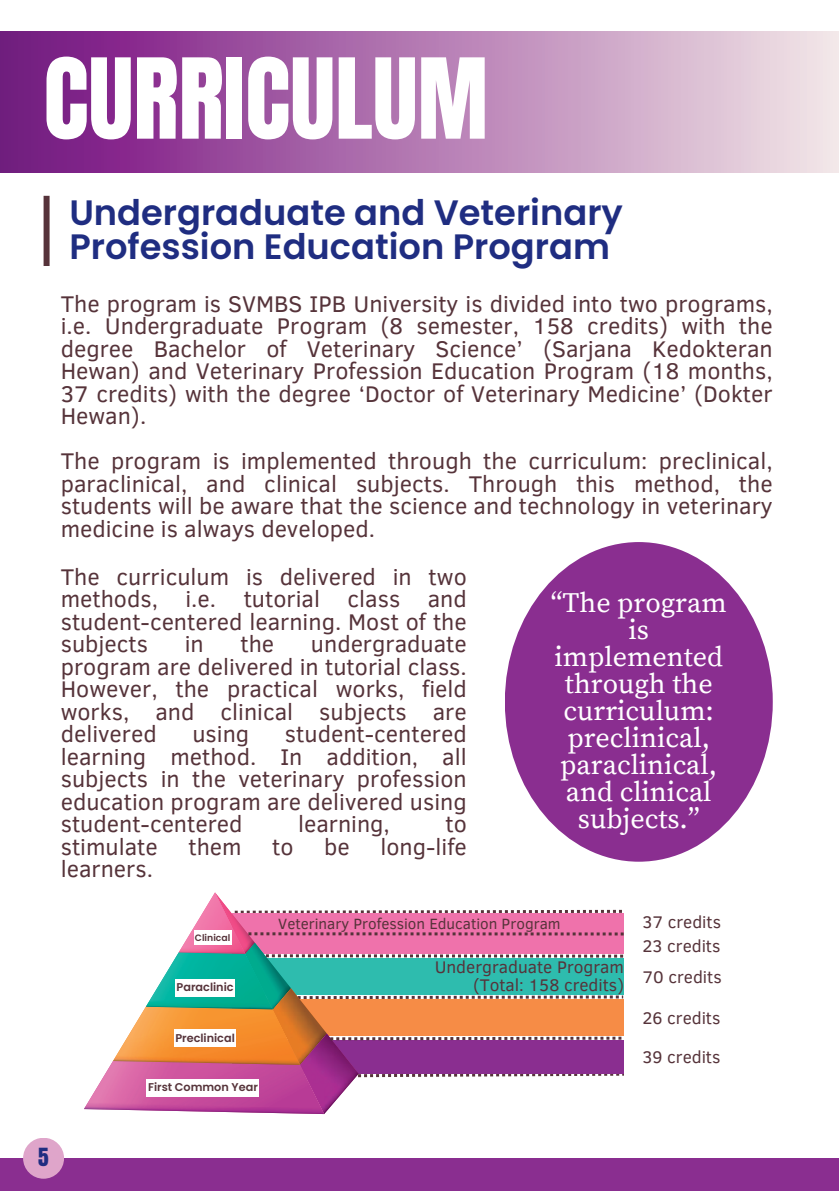
<style>
.page{position:relative;width:839px;height:1191px;background:#fff}
.page>*{position:absolute;margin:0;border:0;box-sizing:border-box;transform-origin:0 0}
.t1{font:94.6px "Anton";color:#fff}
.t2{font:600 35.2px/34.4px "Poppins";color:#1f2d81}
.t3{font:28px/27px "Source Serif Pro";color:#fff;text-align:center}
.t4{font:23.2px/22.4px "Clear Sans";color:#56333a;text-align:justify}
.t5{font:21.2px "Anton";color:#1f2d81}
.t6{font:17.2px/17.2px "Clear Sans";color:#56333a;text-align:right}
.t7{font:15.2px "Clear Sans";color:#56333a}
.t8{font:600 11.2px "Poppins";color:#56333a}
.t9{font:600 9.2px "Poppins";color:#56333a}
</style>
<div class="page">
<div style="left:0;top:1158px;width:838px;height:33px;background:#8a2e90"></div>
<div style="left:0;top:32px;width:838px;height:140px;background:linear-gradient(to right,#74107e,#f3e4e7)"></div>
<div style="left:44px;top:196px;width:6px;height:70px;background:#56333a"></div>
<div style="left:505px;top:542px;width:267px;height:320px;background:#8a2e90;border-radius:50%"></div>
<svg style="left:84px;top:892px;width:540px;height:222px"></svg>
<div style="left:194px;top:931px;width:37px;height:14px;background:#fff"></div>
<div style="left:175px;top:979px;width:60px;height:17px;background:#fff"></div>
<div style="left:174px;top:1030px;width:62px;height:17px;background:#fff"></div>
<div style="left:147px;top:1079px;width:112px;height:18px;background:#fff"></div>
<div style="left:23px;top:1138px;width:41px;height:41px;background:#dfa5ca;border-radius:50%"></div>
<h1 class="t1" style="left:44px;top:31px;width:446px">CURRICULUM</h1>
<h2 class="t2" style="left:69px;top:195px;width:555px">Undergraduate and Veterinary<br>Profession Education Program</h2>
<h4 class="t4" style="left:61px;top:291px;width:713px">The program is SVMBS IPB University is divided into two programs, i.e. Undergraduate Program (8 semester, 158 credits) with the degree Bachelor of Veterinary Science’ (Sarjana Kedokteran Hewan) and Veterinary Profession Education Program (18 months, 37 credits) with the degree ‘Doctor of Veterinary Medicine’ (Dokter Hewan).</h4>
<h4 class="t4" style="left:61px;top:449px;width:713px">The program is implemented through the curriculum: preclinical, paraclinical, and clinical subjects. Through this method, the students will be aware that the science and technology in veterinary medicine is always developed.</h4>
<h3 class="t4" style="left:61px;top:564px;width:407px">The curriculum is delivered in two methods, i.e. tutorial class and student-centered learning. Most of the subjects</h3>
<h4 class="t3" style="left:551px;top:590px;width:177px">“The program is implemented through the curriculum: preclinical, paraclinical, and clinical subjects.”</h4>
<h3 class="t4" style="left:61px;top:632px;width:407px;text-indent:250px">undergraduate program are delivered in tutorial class.<br>However, the practical works, field works, and clinical subjects are delivered</h3>
<h3 class="t4" style="left:185px;top:632px;width:21px">in</h3>
<h3 class="t4" style="left:240px;top:632px;width:35px">the</h3>
<h3 class="t4" style="left:61px;top:722px;width:407px;text-indent:224px">student-centered learning method. In addition, all subjects in the veterinary profession education program are delivered using student-centered</h3>
<h3 class="t4" style="left:192px;top:722px;width:58px">using</h3>
<h3 class="t4" style="left:298px;top:812px;width:93px">learning,</h3>
<h3 class="t4" style="left:445px;top:812px;width:23px">to</h3>
<h3 class="t4" style="left:61px;top:834px;width:98px">stimulate</h3>
<h3 class="t4" style="left:188px;top:834px;width:55px">them</h3>
<h3 class="t4" style="left:272px;top:834px;width:23px">to</h3>
<h3 class="t4" style="left:324px;top:834px;width:27px">be</h3>
<h3 class="t4" style="left:380px;top:834px;width:88px">long-life</h3>
<h3 class="t4" style="left:61px;top:857px;width:94px">learners.</h3>
<h5 class="t5" style="left:38px;top:1142px;width:12px">5</h5>
<h5 class="t9" style="left:195px;top:931px;width:37px">Clinical</h5>
<h5 class="t8" style="left:176px;top:979px;width:59px">Paraclinic</h5>
<h5 class="t8" style="left:175px;top:1030px;width:61px">Preclinical</h5>
<h5 class="t8" style="left:148px;top:1080px;width:111px">First Common Year</h5>
<p class="t7" style="left:278px;top:912px;width:284px">Veterinary Profession Education Program</p>
<p class="t6" style="left:434px;top:958px;width:191px">Undergraduate Program (Total: 158 credits)</p>
<p class="t6" style="left:642px;top:913px;width:80px">37 credits</p>
<p class="t6" style="left:642px;top:936px;width:79px">23 credits</p>
<p class="t6" style="left:642px;top:967px;width:81px">70 credits</p>
<h5 class="t6" style="left:642px;top:1009px;width:79px">26 credits</h5>
<h6 class="t6" style="left:642px;top:1048px;width:79px">39 credits</h6>
</div>
